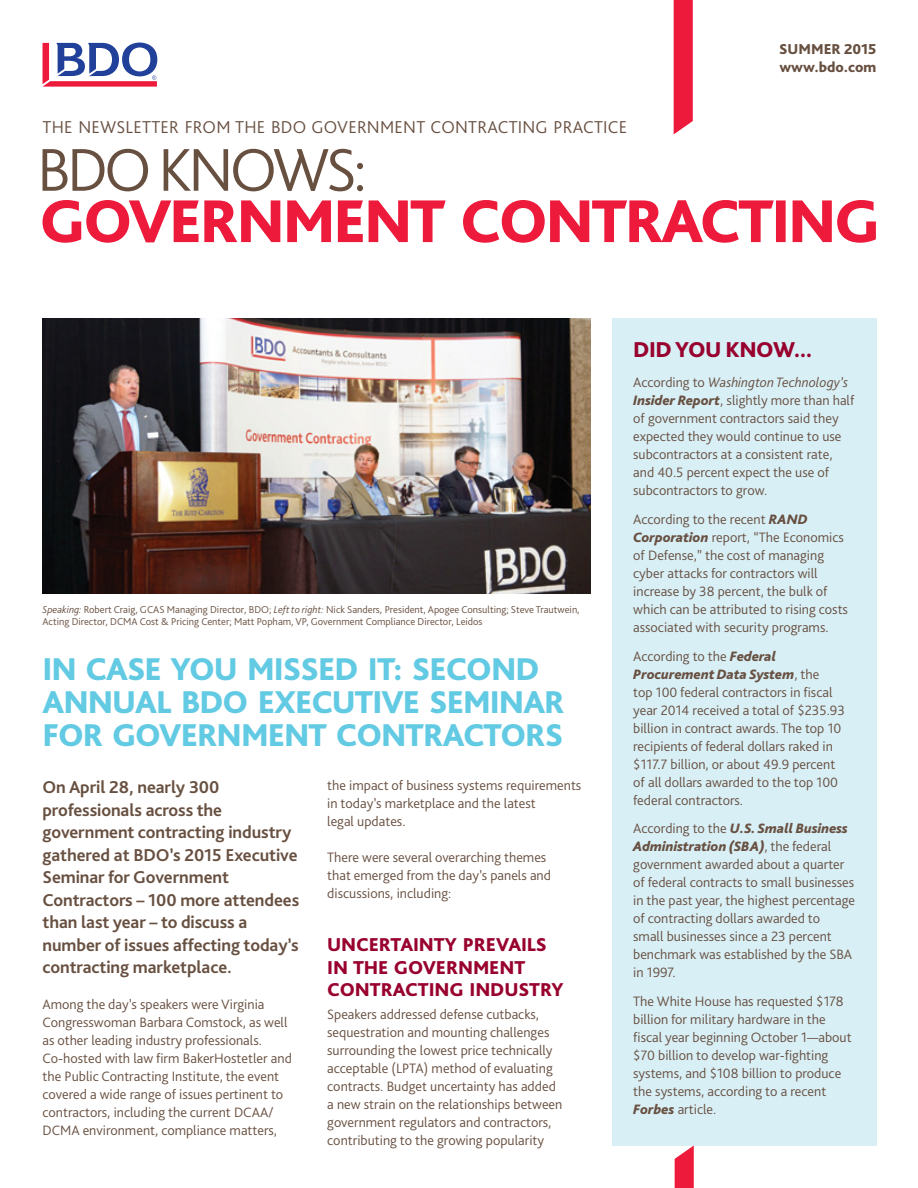
<style>
.page{position:relative;width:918px;height:1188px;background:#fff}
.page>*{position:absolute;margin:0;border:0;box-sizing:border-box;transform-origin:0 0}
.t1{font:800 33px/33px "Bliss Pro";letter-spacing:-.03em;color:#62cae3}
.t2{font:800 22.5px "Bliss Pro";letter-spacing:-.02em;color:#98002e}
.t3{font:800 19.5px/22.5px "Bliss Pro";letter-spacing:-.005em;color:#98002e}
.t4{font:700 18px/22.5px "Bliss Pro";letter-spacing:-.005em;color:#685041}
.t5{font:300 18px "Bliss Pro";letter-spacing:.015em;color:#685041}
.t6{font:800 15px/18px "Bliss Pro";color:#685041}
.t7{font:300 14.25px/18px "Bliss Pro";color:#685041}
.t8{font:300 10.5px/12px "Bliss Pro";color:#685041}
.s1{font-style:italic}
.s2{font-weight:800;font-style:italic}
</style>
<div class="page">
<div style="left:612px;top:318px;width:264px;height:827px;background:#d8eff6"></div>
<svg style="left:674px;top:0;width:19px;height:134px;background:#ee2746"></svg>
<svg style="left:43px;top:43px;width:114px;height:44px"></svg>
<svg style="left:675px;top:1145px;width:19px;height:43px"></svg>
<img style="left:43px;top:318px;width:548px;height:276px">
<svg style="left:43px;top:200px;width:833px;height:43px"></svg>
<svg style="left:43px;top:149px;width:320px;height:42px"></svg>
<p class="t5" style="left:43px;top:116px;width:586px">THE NEWSLETTER FROM THE BDO GOVERNMENT CONTRACTING PRACTICE</p>
<p class="t6" style="left:779px;top:40px;width:99px">SUMMER 2015 www.bdo.com</p>
<p class="t8" style="left:43px;top:603px;width:539px"><span class="s1">Speaking:</span> Robert Craig, GCAS Managing Director, BDO; <span class="s1">Left to right:</span> Nick Sanders, President, Apogee Consulting; Steve Trautwein,<br>Acting Director, DCMA Cost &amp; Pricing Center; Matt Popham, VP, Government Compliance Director, Leidos</p>
<h1 class="t1" style="left:43px;top:652px;width:524px">IN CASE YOU MISSED IT: SECOND<br>ANNUAL BDO EXECUTIVE SEMINAR<br>FOR GOVERNMENT CONTRACTORS</h1>
<p class="t4" style="left:43px;top:775px;width:258px">On April 28, nearly 300 professionals across the government contracting industry gathered at BDO’s 2015 Executive<br>Seminar for Government<br>Contractors – 100 more attendees than last year – to discuss a number of issues affecting today’s contracting marketplace.</p>
<p class="t7" style="left:43px;top:995px;width:251px">Among the day’s speakers were Virginia Congresswoman Barbara Comstock, as well as other leading industry professionals.<br>Co-hosted with law firm BakerHostetler and the Public Contracting Institute, the event covered a wide range of issues pertinent to contractors, including the current DCAA/ DCMA environment, compliance matters,</p>
<p class="t7" style="left:327px;top:776px;width:256px">the impact of business systems requirements in today’s marketplace and the latest<br>legal updates.</p>
<p class="t7" style="left:327px;top:848px;width:225px">There were several overarching themes that emerged from the day’s panels and discussions, including:</p>
<h3 class="t3" style="left:327px;top:933px;width:238px">UNCERTAINTY PREVAILS<br>IN THE GOVERNMENT<br>CONTRACTING INDUSTRY</h3>
<p class="t7" style="left:327px;top:1005px;width:237px">Speakers addressed defense cutbacks, sequestration and mounting challenges surrounding the lowest price technically acceptable (LPTA) method of evaluating contracts. Budget uncertainty has added a new strain on the relationships between government regulators and contractors, contributing to the growing popularity</p>
<h2 class="t2" style="left:633px;top:335px;width:181px">DID YOU KNOW...</h2>
<p class="t7" style="left:633px;top:373px;width:223px">According to <span class="s1">Washington Technology’s </span><span class="s2">Insider Report</span>, slightly more than half of government contractors said they expected they would continue to use subcontractors at a consistent rate, and 40.5 percent expect the use of subcontractors to grow.</p>
<p class="t7" style="left:633px;top:510px;width:216px">According to the recent <span class="s2">RAND Corporation</span> report, “The Economics of Defense,” the cost of managing cyber attacks for contractors will increase by 38 percent, the bulk of which can be attributed to rising costs associated with security programs.</p>
<p class="t7" style="left:633px;top:647px;width:213px">According to the <span class="s2">Federal Procurement Data System</span>, the<br>top 100 federal contractors in fiscal year 2014 received a total of $235.93 billion in contract awards. The top 10 recipients of federal dollars raked in $117.7 billion, or about 49.9 percent of all dollars awarded to the top 100 federal contractors.</p>
<p class="t7" style="left:633px;top:819px;width:223px">According to the <span class="s2">U.S. Small Business Administration (SBA)</span>, the federal government awarded about a quarter of federal contracts to small businesses in the past year, the highest percentage of contracting dollars awarded to<br>small businesses since a 23 percent benchmark was established by the SBA in 1997.</p>
<p class="t7" style="left:633px;top:992px;width:220px">The White House has requested $178 billion for military hardware in the fiscal year beginning October 1—about $70 billion to develop war-fighting systems, and $108 billion to produce the systems, according to a recent <span class="s2">Forbes</span> article.</p>
</div>
